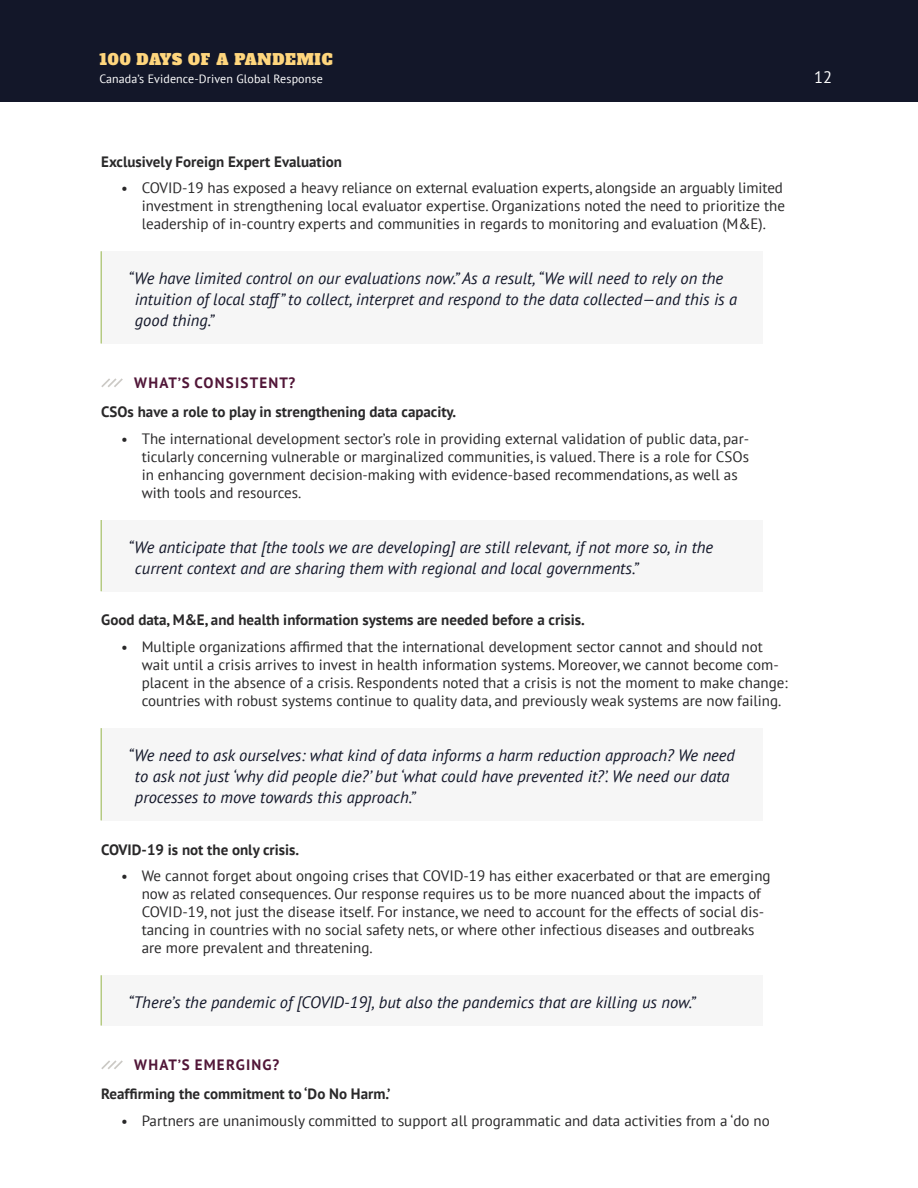
<style>
.page{position:relative;width:918px;height:1188px;background:#fff}
.page>*{position:absolute;margin:0;border:0;box-sizing:border-box;transform-origin:0 0}
.t1{font:italic 16.5px/21px "PT Sans";color:#131729}
.t2{font:16.5px "PT Sans";color:#fff}
.t3{font:15px/18px "PT Sans";color:#292829}
.Body_Paragraph{font:700 15px "PT Sans";color:#292829}
.t4{font:700 15px "PT Sans";letter-spacing:.08em;color:#511638}
.t5{font:15px "Alfa Slab One";letter-spacing:.05em;color:#ffd67d}
.t6{font:12px "PT Sans";letter-spacing:.01em;color:#fff}
.s1{font-weight:700;font-size:13.5px}
</style>
<div class="page">
<div style="left:0;top:0;width:918px;height:101px;background:#131729"></div>
<div style="left:101px;top:251px;width:662px;height:93px;background:#f6f6f6"></div>
<hr style="left:100px;top:251px;width:2px;height:93px;background:#b5ca82">
<svg style="left:101px;top:378px;width:22px;height:9px"></svg>
<div style="left:101px;top:520px;width:662px;height:71px;background:#f6f6f6"></div>
<hr style="left:100px;top:520px;width:2px;height:71px;background:#b5ca82">
<div style="left:101px;top:728px;width:662px;height:92px;background:#f6f6f6"></div>
<hr style="left:100px;top:728px;width:2px;height:92px;background:#b5ca82">
<div style="left:101px;top:975px;width:662px;height:51px;background:#f6f6f6"></div>
<hr style="left:100px;top:975px;width:2px;height:51px;background:#b5ca82">
<svg style="left:101px;top:1060px;width:22px;height:9px"></svg>
<p class="t5" style="left:99px;top:47px;width:235px">100 DAYS OF A PANDEMIC</p>
<p class="t6" style="left:99px;top:71px;width:225px">Canada’s Evidence-Driven Global Response</p>
<p class="t2" style="left:814px;top:67px;width:20px">12</p>
<p class="Body_Paragraph" style="left:101px;top:151px;width:242px">Exclusively Foreign Expert Evaluation</p>
<p class="t3" style="left:142px;top:179px;width:645px;text-indent:-20px"><span class="s1">•</span> COVID-19 has exposed a heavy reliance on external evaluation experts, alongside an arguably limited investment in strengthening local evaluator expertise. Organizations noted the need to prioritize the leadership of in-country experts and communities in regards to monitoring and evaluation (M&amp;E).</p>
<p class="t1" style="left:135px;top:267px;width:604px;text-indent:-7px">“We have limited control on our evaluations now.” As a result, “We will need to rely on the intuition of local staff” to collect, interpret and respond to the data collected—and this is a good thing.”</p>
<h3 class="t4" style="left:134px;top:373px;width:163px">WHAT’S CONSISTENT?</h3>
<p class="Body_Paragraph" style="left:101px;top:402px;width:356px">CSOs have a role to play in strengthening data capacity.</p>
<p class="t3" style="left:142px;top:429px;width:609px;text-indent:-20px"><span class="s1">•</span> The international development sector’s role in providing external validation of public data, par&shy;ticularly concerning vulnerable or marginalized communities, is valued. There is a role for CSOs in enhancing government decision-making with evidence-based recommendations, as well as with tools and resources.</p>
<p class="t1" style="left:135px;top:536px;width:580px;text-indent:-7px">“We anticipate that [the tools we are developing] are still relevant, if not more so, in the current context and are sharing them with regional and local governments.”</p>
<p class="Body_Paragraph" style="left:101px;top:610px;width:485px">Good data, M&amp;E, and health information systems are needed before a crisis.</p>
<p class="t3" style="left:142px;top:637px;width:647px;text-indent:-20px"><span class="s1">•</span> Multiple organizations affirmed that the international development sector cannot and should not wait until a crisis arrives to invest in health information systems. Moreover, we cannot become com&shy;placent in the absence of a crisis. Respondents noted that a crisis is not the moment to make change: countries with robust systems continue to quality data, and previously weak systems are now failing.</p>
<p class="t1" style="left:135px;top:744px;width:601px;text-indent:-7px">“We need to ask ourselves: what kind of data informs a harm reduction approach? We need to ask not just ‘why did people die?’ but ‘what could have prevented it?’. We need our data processes to move towards this approach.”</p>
<p class="Body_Paragraph" style="left:101px;top:839px;width:200px">COVID-19 is not the only crisis.</p>
<p class="t3" style="left:142px;top:867px;width:630px;text-indent:-20px"><span class="s1">•</span> We cannot forget about ongoing crises that COVID-19 has either exacerbated or that are emerging now as related consequences. Our response requires us to be more nuanced about the impacts of COVID-19, not just the disease itself. For instance, we need to account for the effects of social dis&shy;tancing in countries with no social safety nets, or where other infectious diseases and outbreaks are more prevalent and threatening.</p>
<p class="t1" style="left:128px;top:991px;width:569px">“There’s the pandemic of [COVID-19], but also the pandemics that are killing us now.”</p>
<h3 class="t4" style="left:134px;top:1055px;width:146px">WHAT’S EMERGING?</h3>
<p class="Body_Paragraph" style="left:101px;top:1084px;width:291px">Reaffirming the commitment to ‘Do No Harm.’</p>
<p class="t3" style="left:122px;top:1111px;width:650px"><span class="s1">•</span> Partners are unanimously committed to support all programmatic and data activities from a ‘do no</p>
</div>
